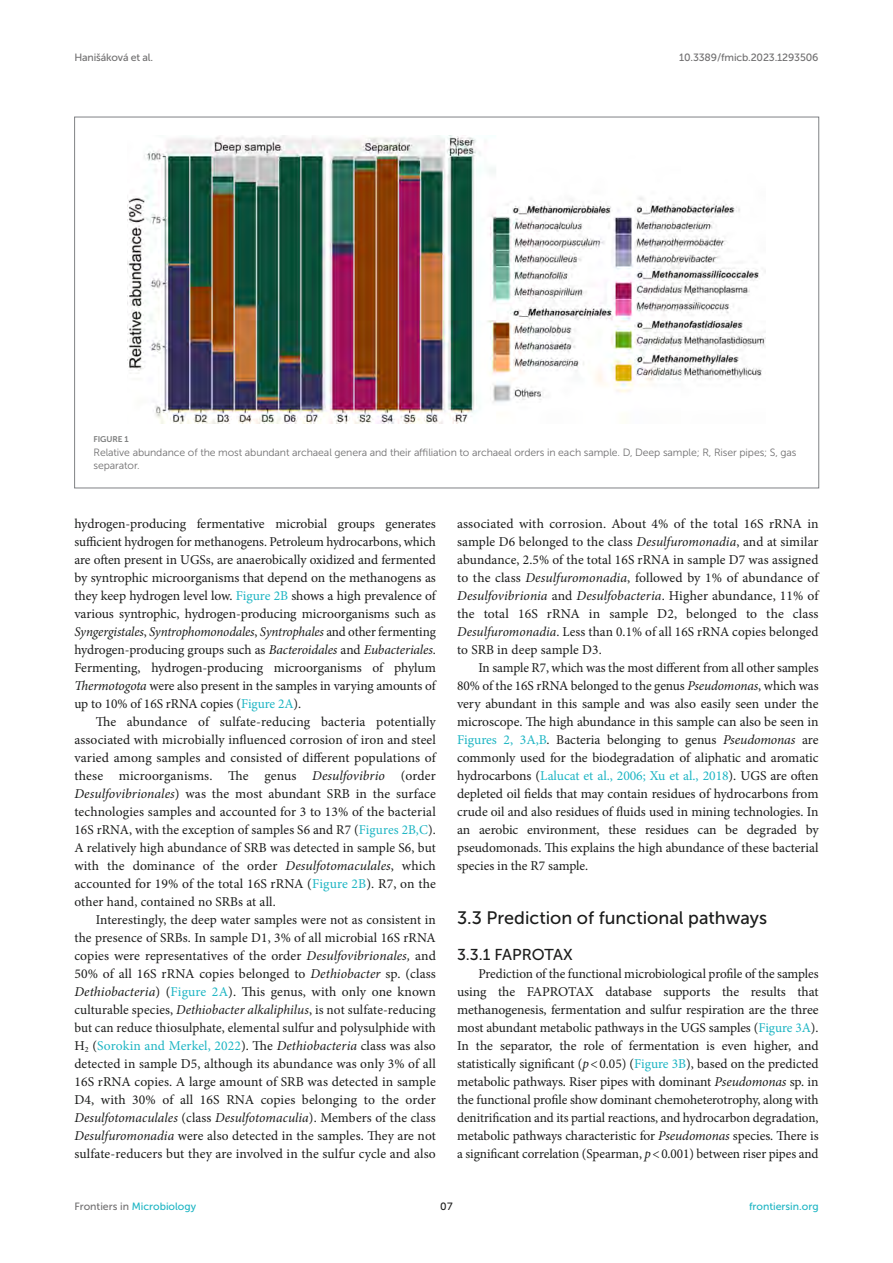
<style>
.page{position:relative;width:893px;height:1263px;background:#fff}
.page>*{position:absolute;margin:0;border:0;box-sizing:border-box;transform-origin:0 0}
.HEAD_2{font:18px "Museo Sans 500";color:#1b1c1b}
.HEAD_3_after_HEAD_2{font:15.75px "Museo Sans 500";color:#1b1c1b}
.TEXT{font:13.5px/18px "Minion Pro";letter-spacing:.005em;color:#1b1c1b;text-align:justify}
.TEXT_FLUSH{font:13.5px/18px "Minion Pro";letter-spacing:-.005em;color:#1b1c1b;text-align:justify}
.FIG_LEG{font:10.5px/13.5px "Museo Sans 300";letter-spacing:-.01em;color:#706f70}
.t1{font:10.5px "Museo Sans 500";letter-spacing:-.015em;color:#706f70}
.t2{font:10.5px "Museo Sans 500";color:#1db5c3}
.t3{font:10.5px "Museo Sans 500";color:#1b1c1b}
.FIG_HD{font:8.25px "Museo Sans 700";letter-spacing:-.01em;color:#7e7f7f}
.s1{color:#1db5c3}
.s2{font-style:italic}
.s3{color:#706f70}
</style>
<div class="page">
<img style="left:128px;top:136px;width:638px;height:287px">
<p class="t1" style="left:74px;top:51px;width:80px">Hanišáková et al.</p>
<p class="t1" style="left:679px;top:51px;width:141px">10.3389/fmicb.2023.1293506</p>
<p class="FIG_HD" style="left:94px;top:435px;width:37px">FIGURE 1</p>
<p class="FIG_LEG" style="left:94px;top:445px;width:705px">Relative abundance of the most abundant archaeal genera and their affiliation to archaeal orders in each sample. D, Deep sample; R, Riser pipes; S, gas separator.</p>
<p class="TEXT_FLUSH" style="left:74px;top:515px;width:363px">hydrogen-producing fermentative microbial groups generates sufficient hydrogen for methanogens. Petroleum hydrocarbons, which are often present in UGSs, are anaerobically oxidized and fermented by syntrophic microorganisms that depend on the methanogens as they keep hydrogen level low. <span class="s1">Figure 2B</span> shows a high prevalence of various syntrophic, hydrogen-producing microorganisms such as <span class="s2">Syngergistales</span>, <span class="s2">Syntrophomonodales</span>, <span class="s2">Syntrophales</span> and other fermenting hydrogen-producing groups such as <span class="s2">Bacteroidales</span> and <span class="s2">Eubacteriales</span>.<br>Fermenting, hydrogen-producing microorganisms of phylum <span class="s2">Thermotogota</span> were also present in the samples in varying amounts of up to 10% of 16S rRNA copies (<span class="s1">Figure 2A</span>).</p>
<p class="TEXT" style="left:74px;top:713px;width:363px;text-indent:21px">The abundance of sulfate-reducing bacteria potentially associated with microbially influenced corrosion of iron and steel varied among samples and consisted of different populations of these microorganisms. The genus <span class="s2">Desulfovibrio</span> (order <span class="s2">Desulfovibrionales</span>) was the most abundant SRB in the surface technologies samples and accounted for 3 to 13% of the bacterial 16S rRNA, with the exception of samples S6 and R7 (<span class="s1">Figures 2B,C</span>).<br>A relatively high abundance of SRB was detected in sample S6, but with the dominance of the order <span class="s2">Desulfotomaculales</span>, which accounted for 19% of the total 16S rRNA (<span class="s1">Figure 2B</span>). R7, on the other hand, contained no SRBs at all.</p>
<p class="TEXT" style="left:74px;top:911px;width:363px;text-indent:21px">Interestingly, the deep water samples were not as consistent in the presence of SRBs. In sample D1, 3% of all microbial 16S rRNA copies were representatives of the order <span class="s2">Desulfovibrionales,</span> and 50% of all 16S rRNA copies belonged to <span class="s2">Dethiobacter</span> sp. (class <span class="s2">Dethiobacteria</span>) (<span class="s1">Figure 2A</span>). This genus, with only one known culturable species, <span class="s2">Dethiobacter alkaliphilus</span>, is not sulfate-reducing but can reduce thiosulphate, elemental sulfur and polysulphide with H<sub>2</sub> (<span class="s1">Sorokin and Merkel, 2022</span>). The <span class="s2">Dethiobacteria</span> class was also detected in sample D5, although its abundance was only 3% of all 16S rRNA copies. A large amount of SRB was detected in sample D4, with 30% of all 16S RNA copies belonging to the order <span class="s2">Desulfotomaculales</span> (class <span class="s2">Desulfotomaculia</span>). Members of the class <span class="s2">Desulfuromonadia</span> were also detected in the samples. They are not sulfate-reducers but they are involved in the sulfur cycle and also</p>
<p class="TEXT" style="left:457px;top:515px;width:363px">associated with corrosion. About 4% of the total 16S rRNA in sample D6 belonged to the class <span class="s2">Desulfuromonadia</span>, and at similar abundance, 2.5% of the total 16S rRNA in sample D7 was assigned to the class <span class="s2">Desulfuromonadia</span>, followed by 1% of abundance of <span class="s2">Desulfovibrionia</span> and <span class="s2">Desulfobacteria</span>. Higher abundance, 11% of the total 16S rRNA in sample D2, belonged to the class <span class="s2">Desulfuromonadia</span>. Less than 0.1% of all 16S rRNA copies belonged to SRB in deep sample D3.</p>
<p class="TEXT" style="left:457px;top:659px;width:363px;text-indent:21px">In sample R7, which was the most different from all other samples 80% of the 16S rRNA belonged to the genus <span class="s2">Pseudomonas</span>, which was very abundant in this sample and was also easily seen under the microscope. The high abundance in this sample can also be seen in <span class="s1">Figures 2, 3A,B</span>. Bacteria belonging to genus <span class="s2">Pseudomonas</span> are commonly used for the biodegradation of aliphatic and aromatic hydrocarbons (<span class="s1">Lalucat et al., 2006; Xu et al., 2018</span>). UGS are often depleted oil fields that may contain residues of hydrocarbons from crude oil and also residues of fluids used in mining technologies. In an aerobic environment, these residues can be degraded by pseudomonads. This explains the high abundance of these bacterial species in the R7 sample.</p>
<p class="HEAD_2" style="left:457px;top:908px;width:312px">3.3 Prediction of functional pathways</p>
<p class="HEAD_3_after_HEAD_2" style="left:457px;top:946px;width:117px">3.3.1 FAPROTAX</p>
<p class="TEXT_FLUSH" style="left:457px;top:965px;width:363px;text-indent:21px">Prediction of the functional microbiological profile of the samples using the FAPROTAX database supports the results that methanogenesis, fermentation and sulfur respiration are the three most abundant metabolic pathways in the UGS samples (<span class="s1">Figure 3A</span>).<br>In the separator, the role of fermentation is even higher, and statistically significant (<span class="s2">p</span>&lt;0.05) (<span class="s1">Figure 3B</span>), based on the predicted metabolic pathways. Riser pipes with dominant <span class="s2">Pseudomonas</span> sp. in the functional profile show dominant chemoheterotrophy, along with denitrification and its partial reactions, and hydrocarbon degradation, metabolic pathways characteristic for <span class="s2">Pseudomonas</span> species. There is a significant correlation (Spearman, <span class="s2">p</span>&lt;0.001) between riser pipes and</p>
<p class="t2" style="left:74px;top:1200px;width:123px"><span class="s3">Frontiers in</span> Microbiology</p>
<p class="t3" style="left:440px;top:1200px;width:14px">07</p>
<p class="t2" style="left:749px;top:1200px;width:71px">frontiersin.org</p>
</div>
